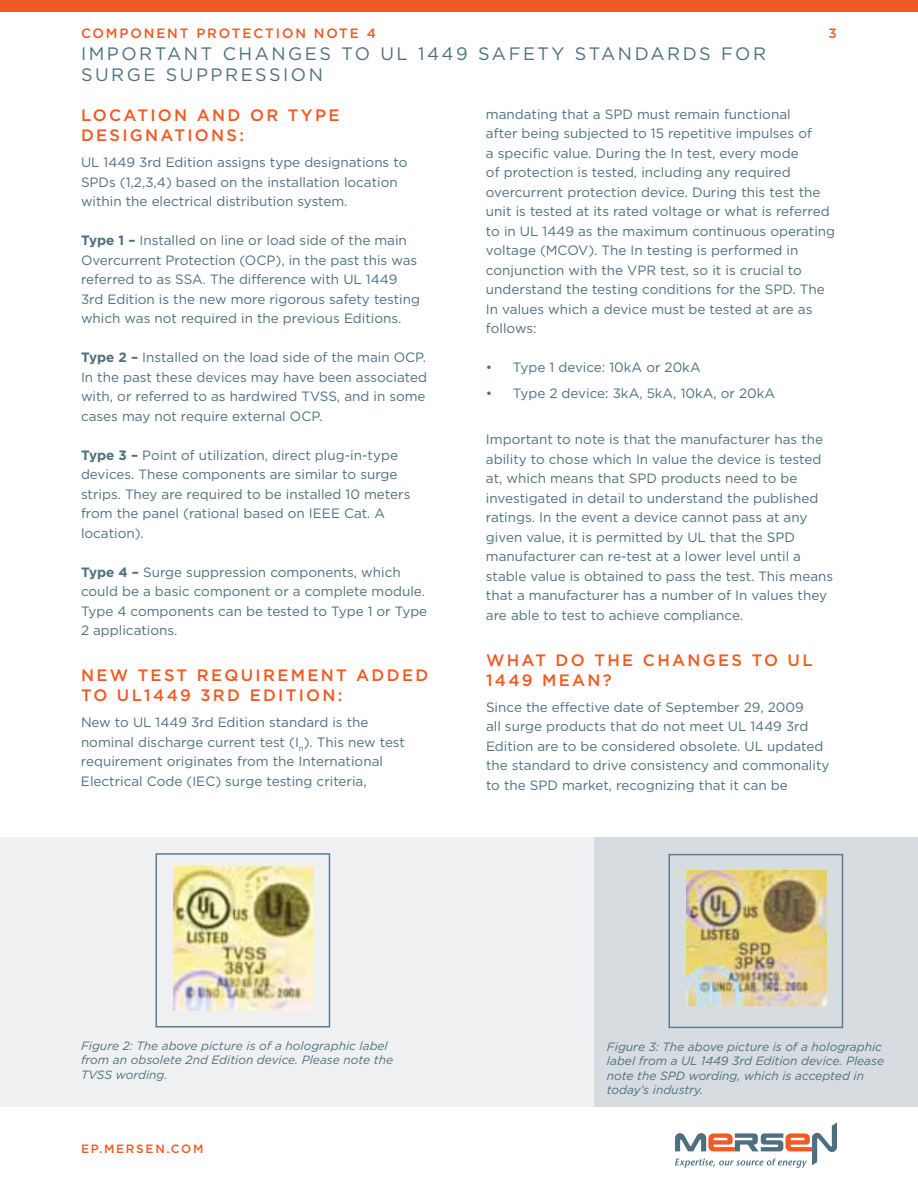
<style>
.page{position:relative;width:918px;height:1188px;background:#fff}
.page>*{position:absolute;margin:0;border:0;box-sizing:border-box;transform-origin:0 0}
.t1{font:18px "Gotham";letter-spacing:.14em;color:#4c7080}
.t2{font:500 16.5px/19.8px "Gotham";letter-spacing:.14em;color:#f15a22}
.t3{font:13.5px/19.5px "Gotham";color:#4c7080}
.t4{font:500 13.5px "Gotham";letter-spacing:.14em;color:#f15a22}
.t5{font:italic 12px/14.4px "Gotham";color:#4c7080}
.t6{font:500 12px "Gotham";letter-spacing:.14em;color:#f15a22}
.s1{font-weight:700}
</style>
<div class="page">
<svg style="left:675px;top:1122px;width:162px;height:46px"></svg>
<div style="left:0;top:837px;width:918px;height:270px;background:#eff0f1"></div>
<div style="left:594px;top:837px;width:324px;height:270px;background:#d6dcdf"></div>
<div style="left:0;top:0;width:918px;height:12px;background:#f15a22"></div>
<div style="left:669px;top:854px;width:174px;height:174px;border:2px solid #587d98"></div>
<img style="left:173px;top:867px;width:141px;height:143px">
<img style="left:686px;top:870px;width:141px;height:135px">
<div style="left:156px;top:853px;width:174px;height:175px;border:2px solid #587d98"></div>
<p class="t4" style="left:81px;top:24px;width:297px">COMPONENT PROTECTION NOTE 4</p>
<h1 class="t1" style="left:81px;top:42px;width:313px">I mportant Changes to UL</h1>
<h1 class="t1" style="left:418px;top:42px;width:349px">1449 Safety Standards for</h1>
<h1 class="t1" style="left:81px;top:63px;width:244px">Surge Suppression</h1>
<p class="t4" style="left:829px;top:24px;width:10px">3</p>
<p class="t2" style="left:81px;top:105px;width:260px">LOCATION AND OR TYPE<br>DESIGNATIONS:</p>
<p class="t3" style="left:81px;top:152px;width:328px">UL 1449 3rd Edition assigns type designations to<br>SPDs (1,2,3,4) based on the installation location within the electrical distribution system.</p>
<p class="t3" style="left:81px;top:230px;width:327px"><span class="s1">Type 1 –</span> I nstalled on line or load side of the main<br>Overcurrent Protection (OCP</p>
<p class="t3" style="left:81px;top:250px;width:341px;text-indent:194px">), in the past this was referred to as SSA. The difference with UL 1449<br>3rd Edition is the new more rigorous safety testing which was not required in the previous Editions.</p>
<p class="t3" style="left:81px;top:347px;width:324px"><span class="s1">Type 2 –</span> I nstalled on the load side of the main OCP</p>
<p class="t3" style="left:81px;top:347px;width:348px;text-align:justify;text-indent:342px">.<br>I n the past these devices may have been associated with, or referred to as hardwired TVSS, and in some cases may not require external OCP</p>
<p class="t3" style="left:319px;top:406px;width:5px">.</p>
<p class="t3" style="left:81px;top:445px;width:331px"><span class="s1">Type 3 –</span> Point of utilization, direct plug-in-type devices. These components are similar to surge strips. They are required to be installed 10 meters from the panel (rational based on IEEE</p>
<p class="t3" style="left:344px;top:503px;width:42px">Cat. A</p>
<p class="t3" style="left:81px;top:523px;width:64px">location).</p>
<p class="t3" style="left:81px;top:562px;width:348px"><span class="s1">Type 4 –</span> Surge suppression components, which could be a basic component or a complete module.<br>Type 4 components can be tested to Type 1 or Type 2 applications.</p>
<p class="t2" style="left:81px;top:665px;width:349px">N EW TEST REQUIREMENT ADDED<br>TO UL1449 3RD EDITION:</p>
<p class="t3" style="left:81px;top:713px;width:326px">New to UL 1449 3rd Edition standard is the nominal discharge current test (I <sub>n</sub>). This new test requirement originates from the I nternational Electrical Code (IEC) surge testing criteria,</p>
<p class="t3" style="left:486px;top:104px;width:351px">mandating that a SPD must remain functional<br>after being subjected to 15 repetitive impulses of<br>a specific value. During the I n test, every mode<br>of protection is tested, including any required overcurrent protection device. During this test the unit is tested at its rated voltage or what is referred to in UL 1449 as the maximum continuous operating voltage (MCOV</p>
<p class="t3" style="left:486px;top:240px;width:314px;text-indent:102px">). The I n testing is performed in conjunction with the VPR</p>
<p class="t3" style="left:486px;top:260px;width:340px;text-indent:174px">test, so it is crucial to understand the testing conditions for the SPD. The<br>I n values which a device must be tested at are as follows:</p>
<p class="t3" style="left:486px;top:357px;width:215px">• Type 1 device: 10kA or 20kA</p>
<p class="t3" style="left:486px;top:384px;width:290px">• Type 2 device: 3kA, 5kA, 10kA, or 20kA</p>
<p class="t3" style="left:486px;top:429px;width:349px">I mportant to note is that the manufacturer has the ability to chose which I n value the device is tested at, which means that SPD products need to be investigated in detail to understand the published ratings. I n the event a device cannot pass at any given value, it is permitted by UL that the SPD manufacturer can re-test at a lower level until a stable value is obtained to pass the test. This means that a manufacturer has a number of I n values they are able to test to achieve compliance.</p>
<p class="t2" style="left:486px;top:650px;width:315px">WHAT DO THE CHANGES TO UL<br>1449 MEAN?</p>
<p class="t3" style="left:486px;top:697px;width:345px">Since the effective date of September 29, 2009<br>all surge products that do not meet UL 1449 3rd Edition are to be considered obsolete. UL updated the standard to drive consistency and commonality to the SPD market, recognizing that it can be</p>
<p class="t5" style="left:81px;top:1038px;width:314px">Figure 2: The above picture is of a holographic label from an obsolete 2nd Edition device. Please note the<br>TVSS wording.</p>
<p class="t5" style="left:607px;top:1039px;width:279px">Figure 3: The above picture is of a holographic label from a UL 1449 3rd Edition device. Please note the SPD wording, which is accepted in today’s industry.</p>
<p class="t6" style="left:81px;top:1140px;width:124px">EP.MERSEN.COM</p>
</div>
